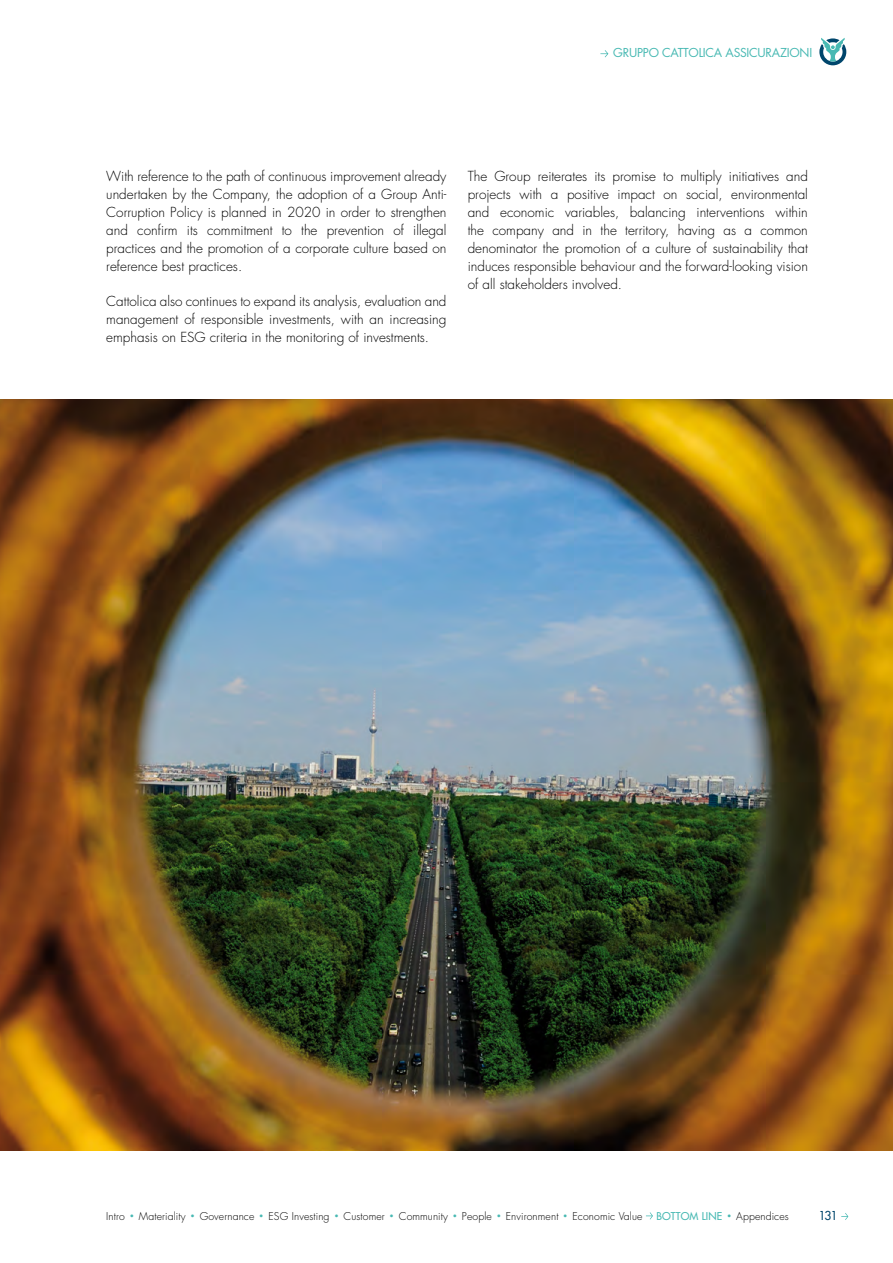
<style>
.page{position:relative;width:893px;height:1263px;background:#fff}
.page>*{position:absolute;margin:0;border:0;box-sizing:border-box;transform-origin:0 0}
.t1{font:500 24px "Futura Std";color:#48b9b3}
.t2{font:300 13.5px/18px "Futura Std";color:#000;text-align:justify}
.t3{font:12px "Futura Std";letter-spacing:-.02em;color:#48b9b3}
.t4{font:500 12px "Futura Std";color:#00466c}
.t5{font:300 10.5px "Futura Std";letter-spacing:.01em;color:#000}
.t6{font:500 10.5px "Futura Std";letter-spacing:.01em;color:#48b9b3}
</style>
<div class="page">
<img style="left:0;top:400px;width:893px;height:750px">
<svg style="left:819px;top:38px;width:27px;height:27px"></svg>
<svg style="left:841px;top:1213px;width:7px;height:7px"></svg>
<svg style="left:646px;top:1212px;width:7px;height:7px"></svg>
<svg style="left:600px;top:50px;width:8px;height:7px"></svg>
<p class="t3" style="left:613px;top:45px;width:200px">GRUPPO CATTOLICA ASSICURAZIONI</p>
<p class="t2" style="left:106px;top:168px;width:342px">With reference to the path of continuous improvement already undertaken by the Company, the adoption of a Group Anti-Corruption Policy is planned in 2020 in order to strengthen and confirm its commitment to the prevention of illegal practices and the promotion of a corporate culture based on reference best practices.</p>
<p class="t2" style="left:106px;top:293px;width:342px">Cattolica also continues to expand its analysis, evaluation and management of responsible investments, with an increasing emphasis on ESG criteria in the monitoring of investments.</p>
<p class="t2" style="left:468px;top:168px;width:342px">The Group reiterates its promise to multiply initiatives and projects with a positive impact on social, environmental and economic variables, balancing interventions within the company and in the territory, having as a common denominator the promotion of a culture of sustainability that induces responsible behaviour and the forward-looking vision of all stakeholders involved.</p>
<p class="t5" style="left:106px;top:1209px;width:20px">Intro</p>
<h1 class="t1" style="left:128px;top:1198px;width:8px">·</h1>
<p class="t5" style="left:139px;top:1209px;width:48px">Materiality</p>
<h1 class="t1" style="left:189px;top:1198px;width:8px">·</h1>
<p class="t5" style="left:200px;top:1209px;width:56px">Governance</p>
<h1 class="t1" style="left:258px;top:1198px;width:8px">·</h1>
<p class="t5" style="left:268px;top:1209px;width:63px">ESG Investing</p>
<h1 class="t1" style="left:333px;top:1198px;width:8px">·</h1>
<p class="t5" style="left:344px;top:1209px;width:43px">Customer</p>
<h1 class="t1" style="left:388px;top:1198px;width:8px">·</h1>
<p class="t5" style="left:399px;top:1209px;width:51px">Community</p>
<h1 class="t1" style="left:451px;top:1198px;width:8px">·</h1>
<p class="t5" style="left:462px;top:1209px;width:31px">People</p>
<h1 class="t1" style="left:495px;top:1198px;width:8px">·</h1>
<p class="t5" style="left:506px;top:1209px;width:54px">Environment</p>
<h1 class="t1" style="left:562px;top:1198px;width:8px">·</h1>
<p class="t5" style="left:572px;top:1209px;width:71px">Economic Value</p>
<p class="t6" style="left:656px;top:1209px;width:67px">BOTTOM LINE</p>
<h1 class="t1" style="left:726px;top:1198px;width:8px">·</h1>
<p class="t5" style="left:736px;top:1209px;width:54px">Appendices</p>
<p class="t4" style="left:819px;top:1208px;width:20px">131</p>
</div>
